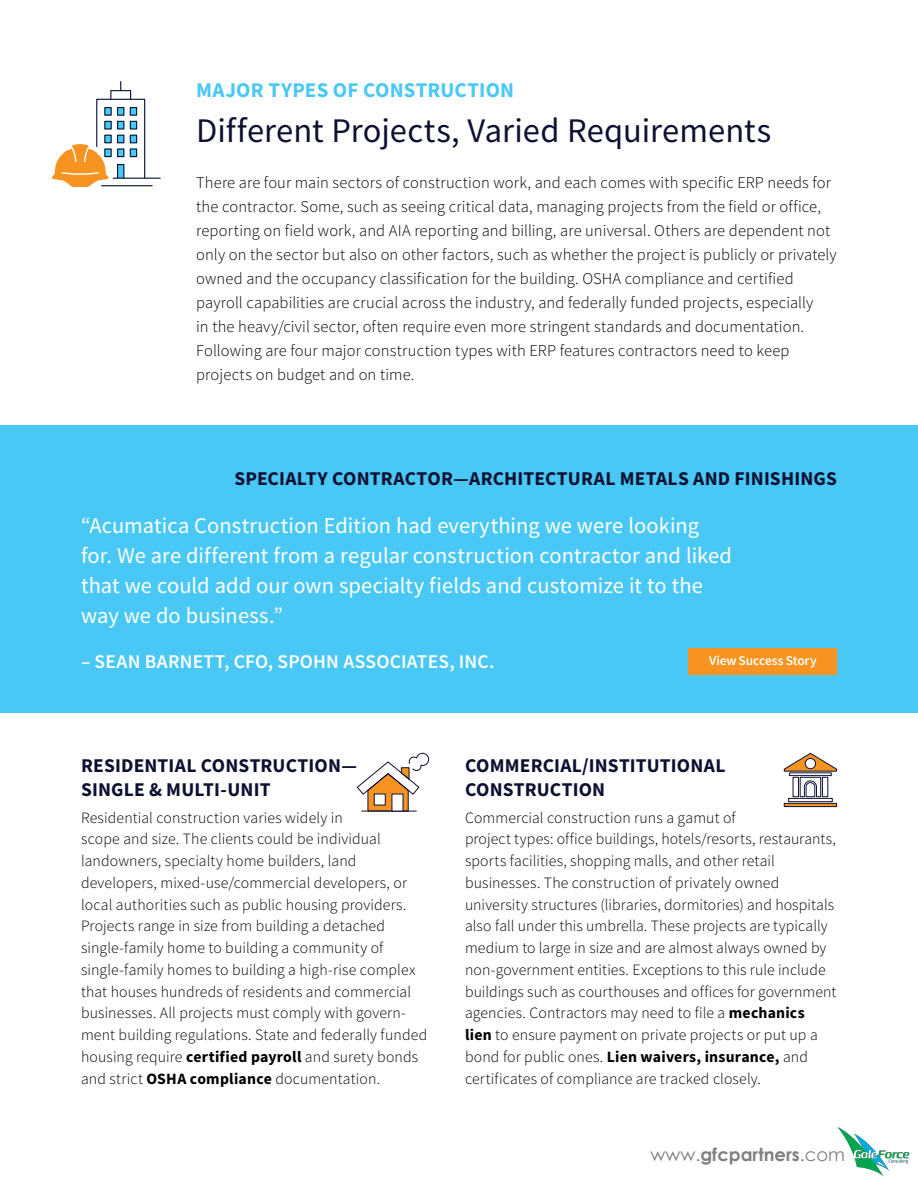
<style>
.page{position:relative;width:918px;height:1188px;background:#fff}
.page>*{position:absolute;margin:0;border:0;box-sizing:border-box;transform-origin:0 0}
.t1{font:34.5px "Source Sans Pro";color:#0d1131}
.t2{font:22.5px/30px "Source Sans Pro";letter-spacing:.005em;color:#fff}
.t3{font:700 21px "Source Sans Pro";letter-spacing:.01em;color:#49c8f5}
.t4{font:700 19.5px/24px "Source Sans Pro";letter-spacing:.01em;color:#0d1131}
.t5{font:600 19.5px "Source Sans Pro";letter-spacing:.01em;color:#fff}
.t6{font:700 18px "Century Gothic";color:#808080}
.t7{font:300 16.5px/24px "Source Sans Pro";letter-spacing:.005em;color:#000}
.t8{font:300 15.75px/21.8px "Source Sans Pro";letter-spacing:.01em;color:#000}
.t9{font:600 13.5px "Source Sans Pro";letter-spacing:-.01em;color:#fff}
.s1{font-weight:700}
.s2{font-weight:400}
</style>
<div class="page">
<svg style="left:357px;top:753px;width:72px;height:59px"></svg>
<svg style="left:783px;top:752px;width:54px;height:45px"></svg>
<svg style="left:789px;top:772px;width:43px;height:4px"></svg>
<svg style="left:793px;top:777px;width:6px;height:20px"></svg>
<svg style="left:788px;top:798px;width:45px;height:4px"></svg>
<svg style="left:784px;top:803px;width:53px;height:4px"></svg>
<div style="left:0;top:425px;width:918px;height:288px;background:#49c8f5"></div>
<div style="left:689px;top:648px;width:148px;height:27px;background:#f79421"></div>
<svg style="left:52px;top:81px;width:109px;height:107px"></svg>
<img style="left:837px;top:1127px;width:73px;height:49px">
<h3 class="t3" style="left:196px;top:76px;width:320px">MAJOR TYPES OF CONSTRUCTION</h3>
<h1 class="t1" style="left:196px;top:108px;width:576px">Different Projects, Varied Requirements</h1>
<p class="t7" style="left:196px;top:171px;width:642px">There are four main sectors of construction work, and each comes with specific ERP needs for the contractor. Some, such as seeing critical data, managing projects from the field or office, reporting on field work, and AIA reporting and billing, are universal. Others are dependent not only on the sector but also on other factors, such as whether the project is publicly or privately owned and the occupancy classification for the building. OSHA compliance and certified payroll capabilities are crucial across the industry, and federally funded projects, especially<br>in the heavy/civil sector, often require even more stringent standards and documentation.<br>Following are four major construction types with ERP features contractors need to keep projects on budget and on time.</p>
<p class="t4" style="left:234px;top:466px;width:604px">SPECIALTY CONTRACTOR—ARCHITECTURAL METALS AND FINISHINGS</p>
<h2 class="t2" style="left:81px;top:510px;width:653px">“Acumatica Construction Edition had everything we were looking for. We are different from a regular construction contractor and liked that we could add our own specialty fields and customize it to the way we do business.”</h2>
<p class="t5" style="left:81px;top:649px;width:415px">– SEAN BARNETT, CFO, SPOHN ASSOCIATES, INC.</p>
<p class="t9" style="left:709px;top:652px;width:109px">View Success Story</p>
<p class="t4" style="left:81px;top:754px;width:278px">RESIDENTIAL CONSTRUCTION—<br>SINGLE &amp; MULTI-UNIT</p>
<p class="t8" style="left:81px;top:807px;width:348px">Residential construction varies widely in<br>scope and size. The clients could be individual landowners, specialty home builders, land developers, mixed-use/commercial developers, or local authorities such as public housing providers.<br>Projects range in size from building a detached single-family home to building a community of single-family homes to building a high-rise complex that houses hundreds of residents and commercial businesses. All projects must comply with govern&shy;ment building regulations. State and federally funded housing require <span class="s1">certified payroll</span> and surety bonds and strict <span class="s1">OSHA compliance</span> documentation.</p>
<p class="t4" style="left:465px;top:754px;width:262px">COMMERCIAL/INSTITUTIONAL<br>CONSTRUCTION</p>
<p class="t8" style="left:465px;top:807px;width:373px">Commercial construction runs a gamut of<br>project types: office buildings, hotels/resorts, restaurants, sports facilities, shopping malls, and other retail businesses. The construction of privately owned university structures (libraries, dormitories) and hospitals also fall under this umbrella. These projects are typically medium to large in size and are almost always owned by non-government entities. Exceptions to this rule include buildings such as courthouses and offices for government agencies. Contractors may need to file a <span class="s1">mechanics<br>lien</span> to ensure payment on private projects or put up a bond for public ones. <span class="s1">Lien waivers, insurance,</span> and certificates of compliance are tracked closely.</p>
<p class="t6" style="left:651px;top:1141px;width:196px"><span class="s2">www.</span>gfcpartners<span class="s2">.com</span></p>
</div>
